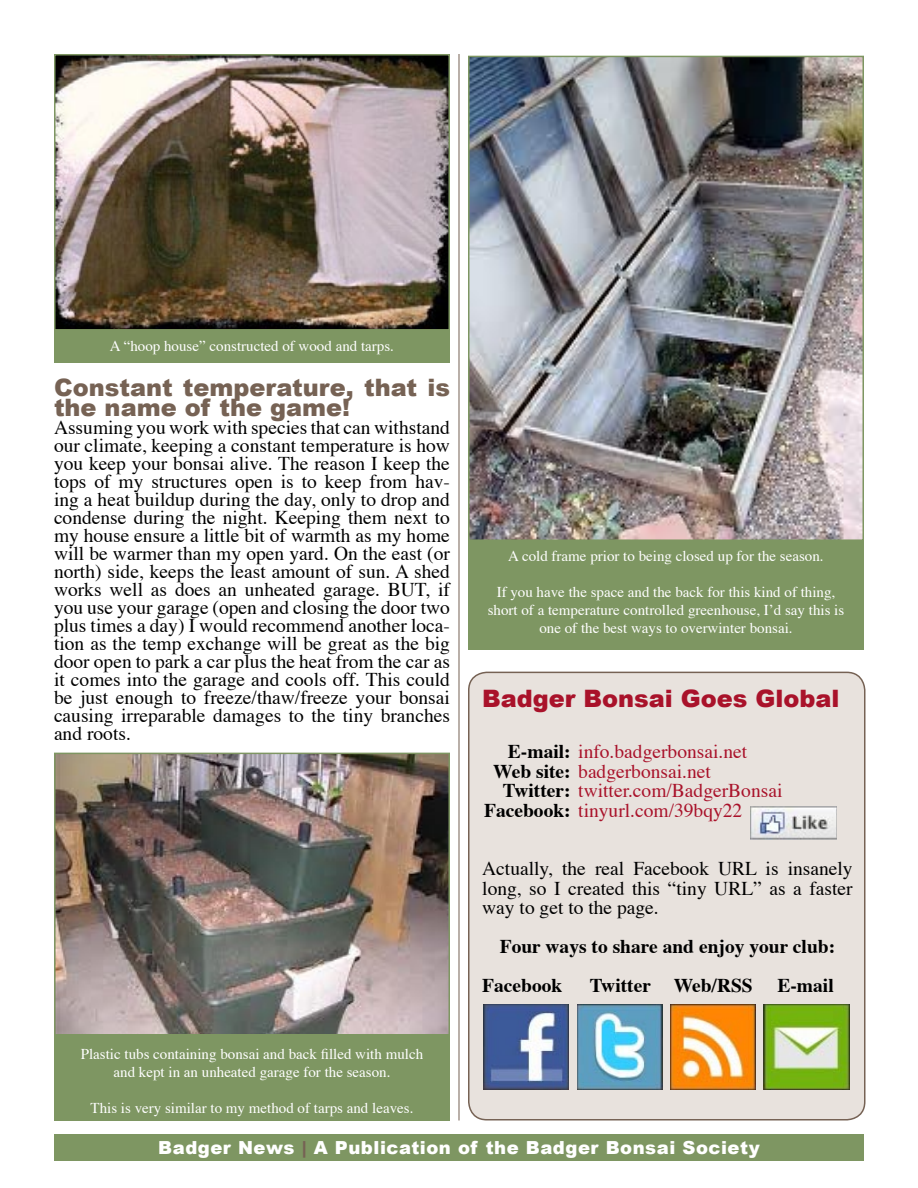
<style>
.page{position:relative;width:918px;height:1188px;background:#fff}
.page>*{position:absolute;margin:0;border:0;box-sizing:border-box;transform-origin:0 0}
.headline_2{font:900 24px/19.5px "Arial";color:#766254}
.headline_2-2{font:900 24px "Arial";color:#a9122a}
.body_2{font:19.5px/18px "Times";color:#000;text-align:justify}
.body_2-2{font:19.5px "Times";color:#a9122a}
.body_2-3{font:700 19.5px "Times";color:#000}
.t1{font:900 18px "Arial";letter-spacing:.03em;color:#fff}
.photo_text{font:15px/18px "Times";color:#fff;text-align:center}
.s1{font-weight:700;color:#000}
.s2{color:#766254}
</style>
<div class="page">
<hr style="left:459px;top:54px;width:1px;height:1067px;background:#766254">
<div style="left:54px;top:1134px;width:810px;height:27px;background:#7e9662"></div>
<img style="left:57px;top:756px;width:390px;height:278px">
<div style="left:54px;top:753px;width:396px;height:286px;border:2px solid #7e9662"></div>
<div style="left:468px;top:671px;width:398px;height:449px;background:#e8e2dd"></div>
<img style="left:484px;top:1004px;width:85px;height:85px">
<img style="left:577px;top:1004px;width:85px;height:85px">
<img style="left:671px;top:1004px;width:85px;height:85px">
<img style="left:764px;top:1004px;width:85px;height:85px">
<img style="left:750px;top:806px;width:87px;height:33px">
<img style="left:57px;top:57px;width:390px;height:271px">
<div style="left:54px;top:54px;width:396px;height:277px;border:2px solid #7e9662"></div>
<div style="left:54px;top:330px;width:396px;height:32px;background:#7e9662"></div>
<img style="left:471px;top:59px;width:390px;height:479px">
<div style="left:468px;top:56px;width:396px;height:485px;border:2px solid #7e9662"></div>
<div style="left:468px;top:540px;width:396px;height:110px;background:#7e9662"></div>
<div style="left:54px;top:1034px;width:396px;height:87px;background:#7e9662"></div>
<p class="photo_text" style="left:110px;top:335px;width:286px">A “hoop house” constructed of wood and tarps.</p>
<p class="headline_2" style="left:54px;top:378px;width:398px">Constant temperature, that is the name of the game!</p>
<p class="body_2" style="left:54px;top:416px;width:398px">Assuming you work with species that can withstand our climate, keeping a constant temperature is how you keep your bonsai alive. The reason I keep the tops of my structures open is to keep from hav&shy;ing a heat buildup during the day, only to drop and condense during the night. Keeping them next to my house ensure a little bit of warmth as my home will be warmer than my open yard. On the east (or north) side, keeps the least amount of sun. A shed works well as does an unheated garage. BUT, if you use your garage (open and closing the door two plus times a day) I would recommend another loca&shy;tion as the temp exchange will be great as the big door open to park a car plus the heat from the car as it comes into the garage and cools off. This could be just enough to freeze/thaw/freeze your bonsai causing irreparable damages to the tiny branches and roots.</p>
<p class="photo_text" style="left:81px;top:1044px;width:344px">Plastic tubs containing bonsai and back filled with mulch and kept in an unheated garage for the season.</p>
<p class="photo_text" style="left:91px;top:1098px;width:324px">This is very similar to my method of tarps and leaves.</p>
<p class="photo_text" style="left:508px;top:546px;width:317px">A cold frame prior to being closed up for the season.</p>
<p class="photo_text" style="left:488px;top:582px;width:358px">If you have the space and the back for this kind of thing, short of a temperature controlled greenhouse, I’d say this is one of the best ways to overwinter bonsai.</p>
<p class="headline_2-2" style="left:482px;top:685px;width:359px">Badger Bonsai Goes Global</p>
<p class="body_2-2" style="left:508px;top:734px;width:241px"><span class="s1">E-mail:</span> info.badgerbonsai.net</p>
<p class="body_2-2" style="left:493px;top:753px;width:219px"><span class="s1">Web site:</span> badgerbonsai.net</p>
<p class="body_2-2" style="left:503px;top:773px;width:281px"><span class="s1">Twitter:</span> twitter.com/BadgerBonsai</p>
<p class="body_2-2" style="left:484px;top:792px;width:260px"><span class="s1">Facebook:</span> tinyurl.com/39bqy22</p>
<p class="body_2" style="left:482px;top:857px;width:372px;line-height:19.5px">Actually, the real Facebook URL is insanely long, so I created this “tiny URL” as a faster way to get to the page.</p>
<p class="body_2-3" style="left:500px;top:928px;width:337px">Four ways to share and enjoy your club:</p>
<p class="body_2-3" style="left:482px;top:967px;width:82px">Facebook</p>
<p class="body_2-3" style="left:590px;top:967px;width:165px">Twitter Web/RSS</p>
<p class="body_2-3" style="left:777px;top:967px;width:58px">E-mail</p>
<p class="t1" style="left:158px;top:1138px;width:603px">Badger News <span class="s2">|</span> A Publication of the Badger Bonsai Society</p>
</div>
